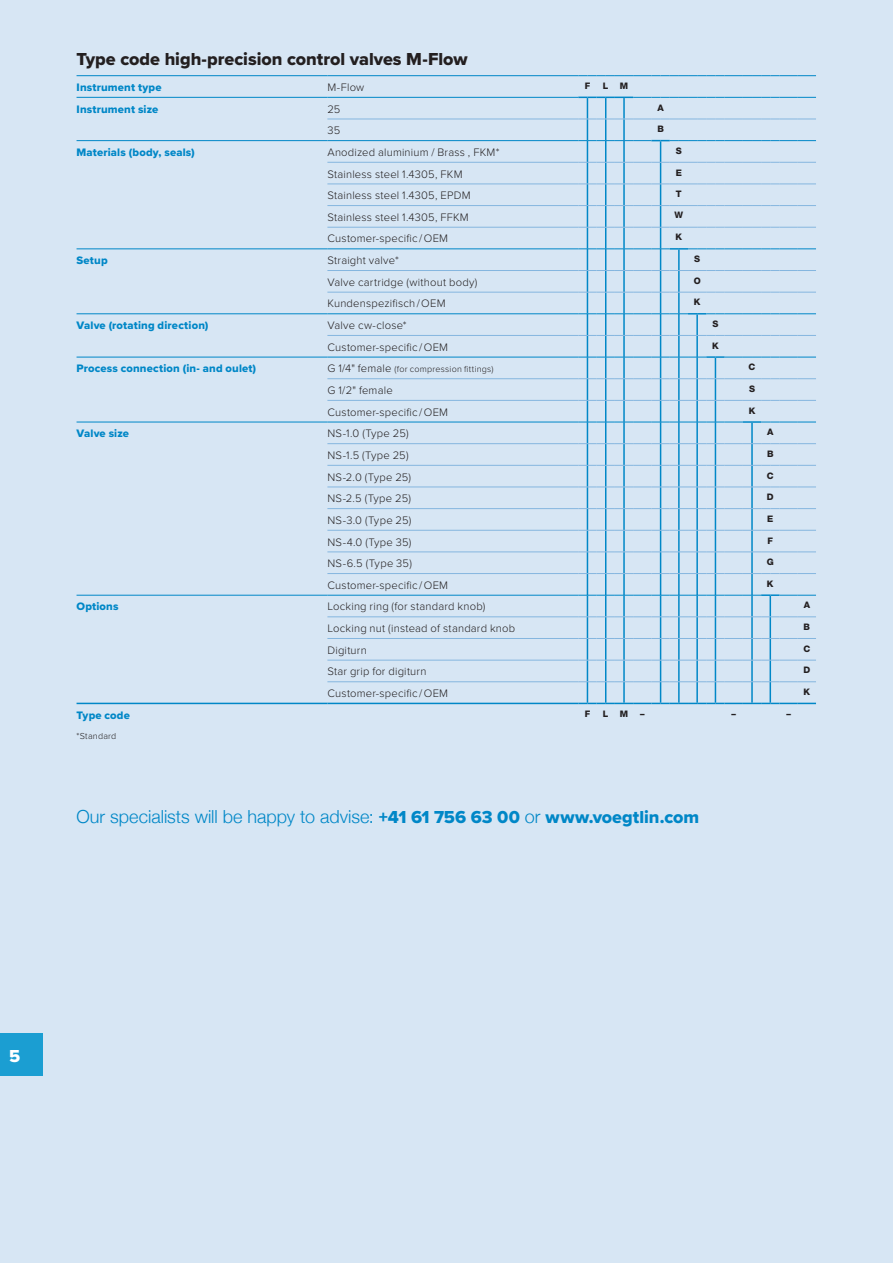
<style>
.page{position:relative;width:893px;height:1263px;background:#d7e6f4}
.page>*{position:absolute;margin:0;border:0;box-sizing:border-box;transform-origin:0 0}
.t1{font:300 18px "Helvetica Neue";color:#0087c7}
.t2{font:18px "Proxima Nova Extrabld";color:#231f20}
.t3{font:18px "Proxima Nova Extrabld";color:#fff}
.t4{font:300 11.25px "Proxima Nova";letter-spacing:.02em;color:#231f20}
.t5{font:11.25px "Proxima Nova Extrabld";letter-spacing:.015em;color:#0087c7}
.t6{font:300 9px "Proxima Nova";letter-spacing:.025em;color:#231f20}
.t7{font:800 9px "Helvetica Neue";color:#231f20}
.s1{font-size:11.25px}
.s2{font-family:"Proxima Nova Extrabld";font-weight:400}
</style>
<div class="page">
<hr style="left:327px;top:703px;width:251px;height:1px;background:#0087c7">
<hr style="left:77px;top:75px;width:250px;height:1px;background:#0087c7">
<hr style="left:327px;top:75px;width:251px;height:1px;background:#0087c7">
<svg style="left:578px;top:75px;width:238px;height:1px"></svg>
<hr style="left:77px;top:97px;width:250px;height:1px;background:#0087c7">
<hr style="left:327px;top:97px;width:251px;height:1px;background:#0087c7">
<hr style="left:77px;top:140px;width:250px;height:1px;background:#0087c7">
<hr style="left:327px;top:140px;width:251px;height:1px;background:#0087c7">
<hr style="left:77px;top:249px;width:250px;height:1px;background:#0087c7">
<hr style="left:327px;top:249px;width:251px;height:1px;background:#0087c7">
<hr style="left:77px;top:422px;width:250px;height:1px;background:#0087c7">
<hr style="left:327px;top:422px;width:251px;height:1px;background:#0087c7">
<hr style="left:77px;top:595px;width:250px;height:1px;background:#0087c7">
<hr style="left:327px;top:595px;width:251px;height:1px;background:#0087c7">
<hr style="left:77px;top:703px;width:250px;height:1px;background:#0087c7">
<hr style="left:327px;top:119px;width:251px;height:1px;background:#85b6df">
<hr style="left:327px;top:162px;width:251px;height:1px;background:#85b6df">
<hr style="left:327px;top:184px;width:251px;height:1px;background:#85b6df">
<hr style="left:327px;top:205px;width:251px;height:1px;background:#85b6df">
<hr style="left:327px;top:227px;width:251px;height:1px;background:#85b6df">
<hr style="left:327px;top:270px;width:251px;height:1px;background:#85b6df">
<hr style="left:327px;top:292px;width:251px;height:1px;background:#85b6df">
<hr style="left:327px;top:378px;width:251px;height:1px;background:#85b6df">
<hr style="left:327px;top:400px;width:251px;height:1px;background:#85b6df">
<hr style="left:327px;top:443px;width:251px;height:1px;background:#85b6df">
<hr style="left:327px;top:465px;width:251px;height:1px;background:#85b6df">
<hr style="left:327px;top:487px;width:251px;height:1px;background:#85b6df">
<hr style="left:327px;top:508px;width:251px;height:1px;background:#85b6df">
<hr style="left:327px;top:530px;width:251px;height:1px;background:#85b6df">
<hr style="left:327px;top:552px;width:251px;height:1px;background:#85b6df">
<hr style="left:327px;top:573px;width:251px;height:1px;background:#85b6df">
<hr style="left:327px;top:617px;width:251px;height:1px;background:#85b6df">
<hr style="left:327px;top:638px;width:251px;height:1px;background:#85b6df">
<hr style="left:327px;top:660px;width:251px;height:1px;background:#85b6df">
<hr style="left:327px;top:681px;width:251px;height:1px;background:#85b6df">
<hr style="left:77px;top:314px;width:250px;height:1px;background:#0087c7">
<hr style="left:327px;top:314px;width:251px;height:1px;background:#0087c7">
<hr style="left:327px;top:335px;width:251px;height:1px;background:#85b6df">
<hr style="left:77px;top:357px;width:250px;height:1px;background:#0087c7">
<hr style="left:327px;top:357px;width:251px;height:1px;background:#0087c7">
<svg style="left:578px;top:97px;width:238px;height:607px"></svg>
<div style="left:0;top:1033px;width:42px;height:43px;background:#1b9ed2"></div>
<h1 class="t2" style="left:77px;top:46px;width:392px">Type code high-precision control valves M-Flow</h1>
<p class="t5" style="left:77px;top:79px;width:87px">Instrument type</p>
<p class="t4" style="left:327px;top:79px;width:38px">M-Flow</p>
<p class="t7" style="left:585px;top:80px;width:7px">F</p>
<p class="t7" style="left:603px;top:80px;width:7px">L</p>
<p class="t7" style="left:620px;top:80px;width:10px">M</p>
<p class="t5" style="left:77px;top:100px;width:83px">Instrument size</p>
<p class="t4" style="left:327px;top:100px;width:15px">25</p>
<p class="t7" style="left:657px;top:102px;width:8px">A</p>
<p class="t4" style="left:327px;top:122px;width:14px">35</p>
<p class="t7" style="left:657px;top:124px;width:8px">B</p>
<p class="t5" style="left:77px;top:144px;width:120px">Materials (body, seals)</p>
<p class="t4" style="left:327px;top:144px;width:174px">Anodized aluminium / Brass , FKM*</p>
<p class="t7" style="left:676px;top:145px;width:8px">S</p>
<p class="t4" style="left:327px;top:165px;width:137px">Stainless steel 1.4305, FKM</p>
<p class="t7" style="left:676px;top:167px;width:8px">E</p>
<p class="t4" style="left:327px;top:187px;width:145px">Stainless steel 1.4305, EPDM</p>
<p class="t7" style="left:676px;top:188px;width:7px">T</p>
<p class="t4" style="left:327px;top:209px;width:143px">Stainless steel 1.4305, FFKM</p>
<p class="t7" style="left:674px;top:210px;width:10px">W</p>
<p class="t4" style="left:327px;top:230px;width:122px">Customer-specific / OEM</p>
<p class="t7" style="left:675px;top:232px;width:8px">K</p>
<p class="t5" style="left:77px;top:252px;width:33px">Setup</p>
<p class="t4" style="left:327px;top:252px;width:73px">Straight valve*</p>
<p class="t7" style="left:694px;top:254px;width:8px">S</p>
<p class="t4" style="left:327px;top:274px;width:151px">Valve cartridge (without body)</p>
<p class="t7" style="left:694px;top:275px;width:9px">O</p>
<p class="t4" style="left:327px;top:295px;width:120px">Kundenspezifisch / OEM</p>
<p class="t7" style="left:694px;top:297px;width:8px">K</p>
<p class="t5" style="left:77px;top:317px;width:133px">Valve (rotating direction)</p>
<p class="t4" style="left:327px;top:317px;width:81px">Valve cw-close*</p>
<p class="t7" style="left:712px;top:318px;width:8px">S</p>
<p class="t4" style="left:327px;top:339px;width:122px">Customer-specific / OEM</p>
<p class="t7" style="left:712px;top:340px;width:8px">K</p>
<p class="t5" style="left:77px;top:360px;width:181px">Process connection (in- and oulet)</p>
<p class="t6" style="left:327px;top:363px;width:168px"><span class="s1">G 1/4" female</span> (for compression fittings)</p>
<p class="t7" style="left:749px;top:362px;width:8px">C</p>
<p class="t4" style="left:327px;top:382px;width:67px">G 1/2" female</p>
<p class="t7" style="left:749px;top:383px;width:8px">S</p>
<p class="t4" style="left:327px;top:403px;width:122px">Customer-specific / OEM</p>
<p class="t7" style="left:749px;top:405px;width:8px">K</p>
<p class="t5" style="left:77px;top:425px;width:54px">Valve size</p>
<p class="t4" style="left:327px;top:425px;width:83px">NS-1.0 (Type 25)</p>
<p class="t7" style="left:767px;top:427px;width:8px">A</p>
<p class="t4" style="left:327px;top:447px;width:83px">NS-1.5 (Type 25)</p>
<p class="t7" style="left:767px;top:448px;width:8px">B</p>
<p class="t4" style="left:327px;top:468px;width:85px">NS-2.0 (Type 25)</p>
<p class="t7" style="left:767px;top:470px;width:8px">C</p>
<p class="t4" style="left:327px;top:490px;width:85px">NS-2.5 (Type 25)</p>
<p class="t7" style="left:767px;top:492px;width:8px">D</p>
<p class="t4" style="left:327px;top:512px;width:85px">NS-3.0 (Type 25)</p>
<p class="t7" style="left:767px;top:513px;width:8px">E</p>
<p class="t4" style="left:327px;top:533px;width:86px">NS-4.0 (Type 35)</p>
<p class="t7" style="left:767px;top:535px;width:7px">F</p>
<p class="t4" style="left:327px;top:555px;width:86px">NS-6.5 (Type 35)</p>
<p class="t7" style="left:767px;top:557px;width:9px">G</p>
<p class="t4" style="left:327px;top:577px;width:122px">Customer-specific / OEM</p>
<p class="t7" style="left:767px;top:578px;width:8px">K</p>
<p class="t5" style="left:77px;top:598px;width:44px">Options</p>
<p class="t4" style="left:327px;top:598px;width:159px">Locking ring (for standard knob)</p>
<p class="t7" style="left:804px;top:600px;width:8px">A</p>
<p class="t4" style="left:327px;top:620px;width:189px">Locking nut (instead of standard knob</p>
<p class="t7" style="left:804px;top:621px;width:8px">B</p>
<p class="t4" style="left:327px;top:642px;width:41px">Digiturn</p>
<p class="t7" style="left:803px;top:643px;width:8px">C</p>
<p class="t4" style="left:327px;top:663px;width:101px">Star grip for digiturn</p>
<p class="t7" style="left:803px;top:665px;width:8px">D</p>
<p class="t4" style="left:327px;top:685px;width:122px">Customer-specific / OEM</p>
<p class="t7" style="left:803px;top:686px;width:8px">K</p>
<p class="t5" style="left:77px;top:706px;width:55px">Type code</p>
<p class="t7" style="left:585px;top:708px;width:7px">F</p>
<p class="t7" style="left:603px;top:708px;width:7px">L</p>
<p class="t7" style="left:620px;top:708px;width:10px">M</p>
<p class="t7" style="left:640px;top:708px;width:6px">–</p>
<p class="t7" style="left:731px;top:708px;width:6px">–</p>
<p class="t7" style="left:786px;top:708px;width:6px">–</p>
<p class="t6" style="left:77px;top:729px;width:41px">*Standard</p>
<h1 class="t1" style="left:77px;top:802px;width:624px">Our specialists will be happy to advise: <span class="s2">+41 61 756 63 00</span> or <span class="s2">www.voegtlin.com</span></h1>
<h1 class="t3" style="left:9px;top:1043px;width:13px">5</h1>
</div>
